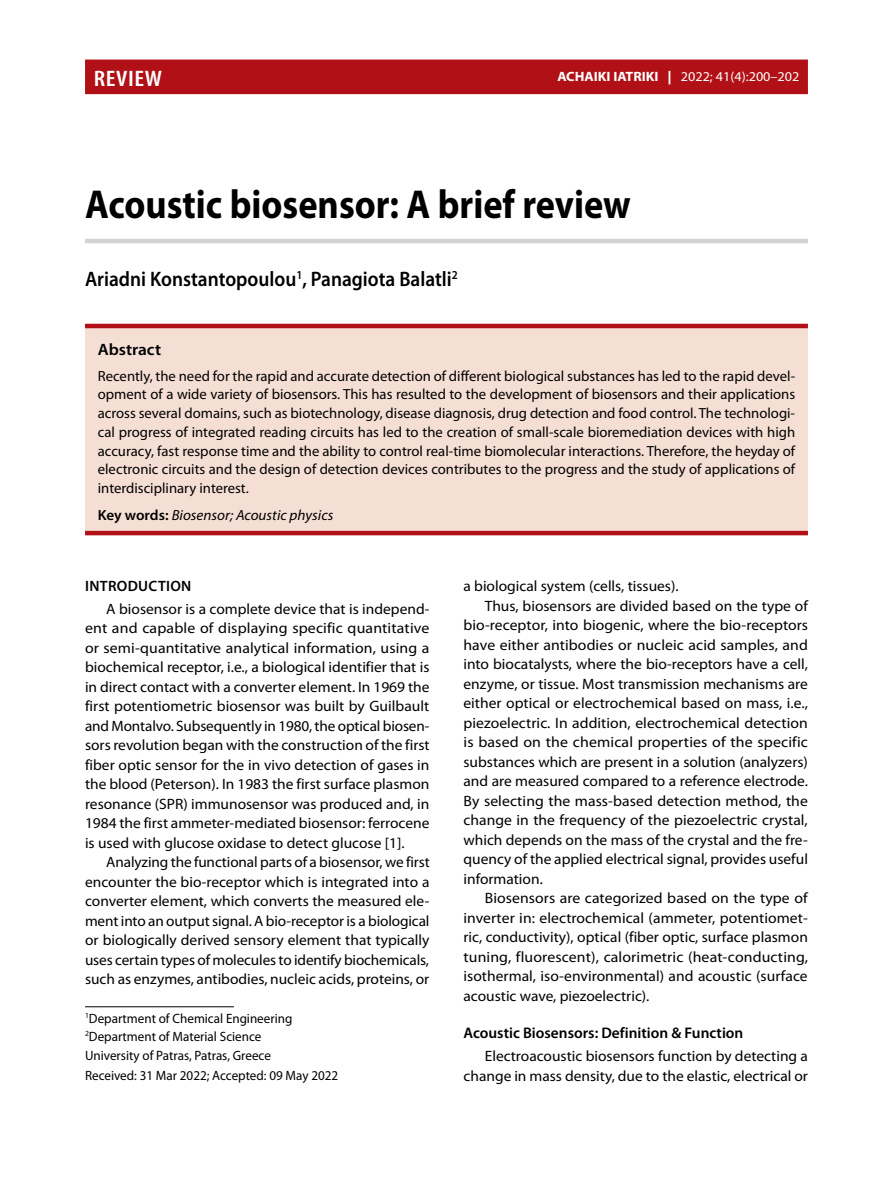
<style>
.page{position:relative;width:893px;height:1191px;background:#fff}
.page>*{position:absolute;margin:0;border:0;box-sizing:border-box;transform-origin:0 0}
.t1{font:700 40.5px "Myriad Pro";color:#000;scale:.9 1}
.t2{font:600 condensed 22.5px "Myriad Pro";letter-spacing:.02em;color:#fff;scale:1.15 1}
.t3{font:600 21px "Myriad Pro";color:#000;scale:.92 1}
.t4{font:600 16.5px "Myriad Pro";color:#000;scale:1.05 1}
.t5{font:600 15.3px "Myriad Pro";color:#000}
.t6{font:15px/19.5px "Myriad Pro";color:#000;text-align:justify}
.t7{font:15px "Myriad Pro";color:#000;scale:1.04 1}
.t8{font:15px "Myriad Pro";color:#000;scale:1.05 1}
.t9{font:15px "Myriad Pro";color:#000;scale:1.06 1}
.t10{font:600 15px "Myriad Pro";letter-spacing:.02em;color:#000}
.t11{font:14.7px/18.8px "Myriad Pro";color:#000;text-align:justify}
.t12{font:italic 14.7px "Myriad Pro";color:#000}
.t13{font:13.5px/18px "Myriad Pro";color:#000}
.t14{font:13.5px "Myriad Pro";color:#fff;scale:1.05 1}
.s1{font-weight:700}
.s2{font-weight:900}
.s3{font-weight:600;font-style:normal}
</style>
<div class="page">
<div style="left:85px;top:60px;width:723px;height:34px;background:#b11116"></div>
<hr style="left:85px;top:239px;width:723px;height:4px;background:#d1d3d4">
<div style="left:85px;top:326px;width:723px;height:207px;background:#f5dfd5"></div>
<hr style="left:85px;top:531px;width:723px;height:4px;background:#b11116">
<hr style="left:85px;top:324px;width:723px;height:4px;background:#b11116">
<hr style="left:85px;top:1006px;width:149px;height:1px;background:#000">
<h2 class="t2" style="left:94px;top:64px;width:61px">REVIEW</h2>
<p class="t14" style="left:557px;top:68px;width:232px"><span class="s1">ACHAIKI IATRIKI</span> <span class="s2">|</span> 2022; 41(4):200–202</p>
<h1 class="t1" style="left:85px;top:177px;width:608px">Acoustic biosensor: A brief review</h1>
<h3 class="t3" style="left:85px;top:265px;width:407px">Ariadni Konstantopoulou<sup>1</sup>, Panagiota Balatli<sup>2</sup></h3>
<p class="t4" style="left:98px;top:339px;width:62px">Abstract</p>
<p class="t11" style="left:98px;top:366px;width:699px">Recently, the need for the rapid and accurate detection of different biological substances has led to the rapid devel&shy;opment of a wide variety of biosensors. This has resulted to the development of biosensors and their applications across several domains, such as biotechnology, disease diagnosis, drug detection and food control. The technologi&shy;cal progress of integrated reading circuits has led to the creation of small-scale bioremediation devices with high accuracy, fast response time and the ability to control real-time biomolecular interactions. Therefore, the heyday of electronic circuits and the design of detection devices contributes to the progress and the study of applications of interdisciplinary interest.</p>
<p class="t12" style="left:98px;top:506px;width:237px"><span class="s3">Key words:</span> Biosensor; Acoustic physics</p>
<p class="t10" style="left:85px;top:576px;width:108px">INTRODUCTION</p>
<p class="t6" style="left:85px;top:598px;width:346px;text-indent:21px">A biosensor is a complete device that is independ&shy;ent and capable of displaying specific quantitative or semi-quantitative analytical information, using a biochemical receptor, i.e., a biological identifier that is in direct contact with a converter element. In 1969 the first potentiometric biosensor was built by Guilbault and Montalvo. Subsequently in 1980, the optical biosen&shy;sors revolution began with the construction of the first fiber optic sensor for the in vivo detection of gases in the blood (Peterson). In 1983 the first surface plasmon resonance (SPR) immunosensor was produced and, in 1984 the first ammeter-mediated biosensor: ferrocene is used with glucose oxidase to detect glucose [1].</p>
<p class="t6" style="left:85px;top:852px;width:346px;text-indent:21px">Analyzing the functional parts of a biosensor, we first encounter the bio-receptor which is integrated into a converter element, which converts the measured ele&shy;ment into an output signal. A bio-receptor is a biological or biologically derived sensory element that typically uses certain types of molecules to identify biochemicals, such as enzymes, antibodies, nucleic acids, proteins, or</p>
<p class="t13" style="left:85px;top:1009px;width:209px"><sup>1</sup>Department of Chemical Engineering<br><sup>2</sup>Department of Material Science</p>
<p class="t13" style="left:85px;top:1045px;width:255px;line-height:20px">University of Patras, Patras, Greece<br>Received: 31 Mar 2022; Accepted: 09 May 2022</p>
<p class="t6" style="left:463px;top:576px;width:217px">a biological system (cells, tissues).</p>
<p class="t6" style="left:485px;top:595px;width:325px">Thus, biosensors are divided based on the type of</p>
<p class="t7" style="left:463px;top:616px;width:333px">bio-receptor, into biogenic, where the bio-receptors</p>
<p class="t8" style="left:463px;top:635px;width:330px">have either antibodies or nucleic acid samples, and</p>
<p class="t6" style="left:463px;top:654px;width:346px">into biocatalysts, where the bio-receptors have a cell,</p>
<p class="t6" style="left:463px;top:673px;width:346px">enzyme, or tissue. Most transmission mechanisms are</p>
<p class="t7" style="left:463px;top:694px;width:333px">either optical or electrochemical based on mass, i.e.,</p>
<p class="t7" style="left:463px;top:713px;width:333px">piezoelectric. In addition, electrochemical detection</p>
<p class="t9" style="left:463px;top:733px;width:326px">is based on the chemical properties of the specific</p>
<p class="t6" style="left:463px;top:751px;width:346px">substances which are present in a solution (analyzers)</p>
<p class="t6" style="left:463px;top:771px;width:346px">and are measured compared to a reference electrode.</p>
<p class="t7" style="left:463px;top:791px;width:333px">By selecting the mass-based detection method, the</p>
<p class="t7" style="left:463px;top:811px;width:332px">change in the frequency of the piezoelectric crystal,</p>
<p class="t6" style="left:463px;top:829px;width:346px">which depends on the mass of the crystal and the fre-</p>
<p class="t6" style="left:463px;top:849px;width:346px">quency of the applied electrical signal, provides useful</p>
<p class="t6" style="left:463px;top:868px;width:81px">information.</p>
<p class="t8" style="left:485px;top:889px;width:309px">Biosensors are categorized based on the type of</p>
<p class="t7" style="left:463px;top:908px;width:333px">inverter in: electrochemical (ammeter, potentiomet-</p>
<p class="t6" style="left:463px;top:927px;width:346px">ric, conductivity), optical (fiber optic, surface plasmon</p>
<p class="t8" style="left:463px;top:947px;width:330px">tuning, fluorescent), calorimetric (heat-conducting,</p>
<p class="t7" style="left:463px;top:967px;width:332px">isothermal, iso-environmental) and acoustic (surface</p>
<p class="t6" style="left:463px;top:985px;width:187px">acoustic wave, piezoelectric).</p>
<p class="t5" style="left:463px;top:1023px;width:281px">Acoustic Biosensors: Definition &amp; Function</p>
<p class="t6" style="left:463px;top:1046px;width:346px;text-align:right">Electroacoustic biosensors function by detecting a change in mass density, due to the elastic, electrical or</p>
</div>
